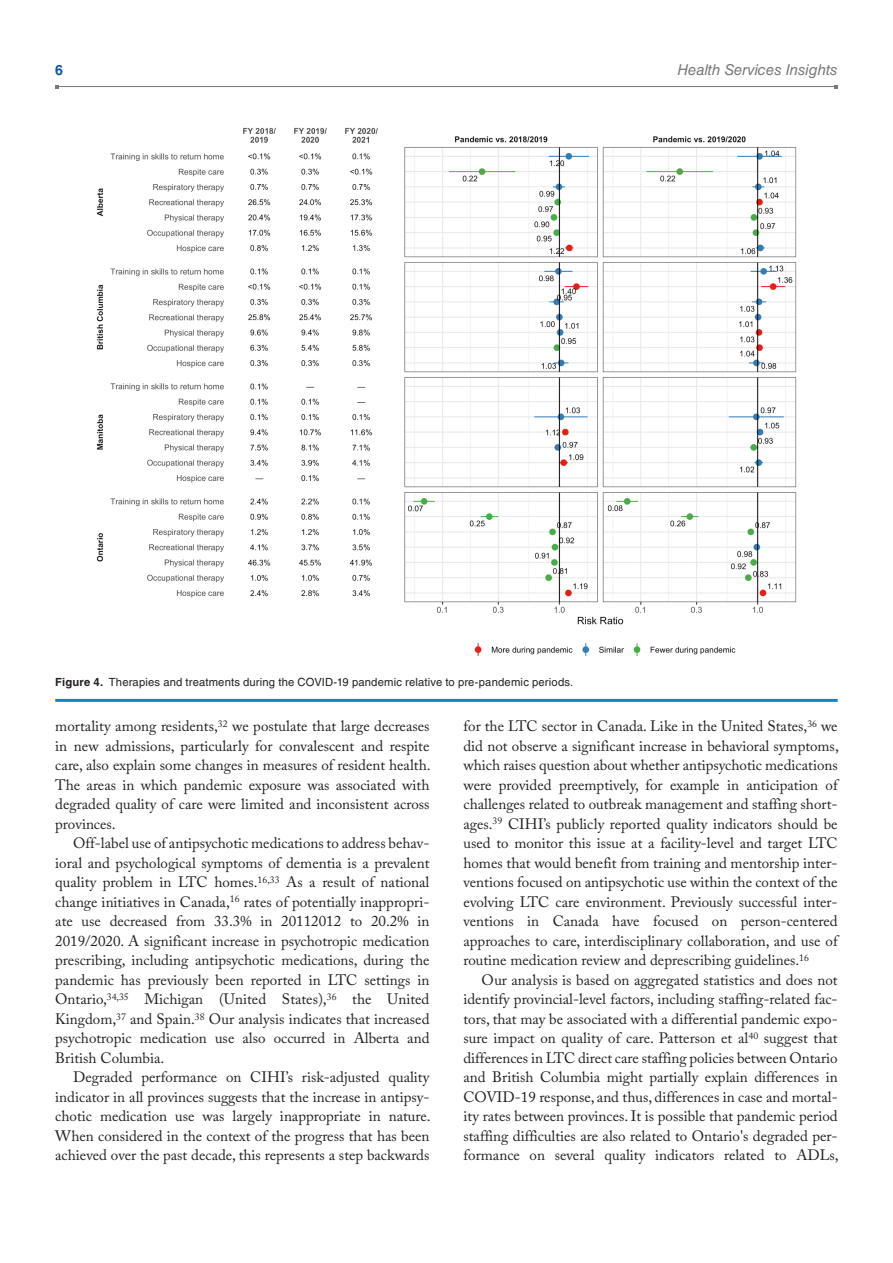
<style>
.page{position:relative;width:893px;height:1263px;background:#fff}
.page>*{position:absolute;margin:0;border:0;box-sizing:border-box;transform-origin:0 0}
.t1{font:15px/19.5px "Adobe Caslon Pro";color:#231f20;text-align:justify}
.t2{font:italic 15px "Helvetica LT Std";letter-spacing:-.005em;color:#76787b}
.t3{font:700 14.25px "Helvetica LT Std";color:#1055a4}
.t4{font:11.25px "Helvetica LT Std";letter-spacing:.015em;color:#231f20}
.s1{font-weight:700}
</style>
<div class="page">
<hr style="left:57px;top:86px;width:779px;height:1px;background:#76787b">
<hr style="left:55px;top:699px;width:783px;height:3px;background:#1582c5">
<img style="left:96px;top:127px;width:701px;height:530px">
<p class="t3" style="left:55px;top:61px;width:9px">6</p>
<p class="t2" style="left:677px;top:61px;width:162px">Health Services Insights</p>
<p class="t4" style="left:55px;top:676px;width:520px"><span class="s1">Figure 4.</span> Therapies and treatments during the COVID-19 pandemic relative to pre-pandemic periods.</p>
<p class="t1" style="left:55px;top:716px;width:377px">mortality among residents,<sup>32</sup> we postulate that large decreases in new admissions, particularly for convalescent and respite care, also explain some changes in measures of resident health.<br>The areas in which pandemic exposure was associated with degraded quality of care were limited and inconsistent across provinces.</p>
<p class="t1" style="left:55px;top:833px;width:376px;text-indent:18px">Off-label use of antipsychotic medications to address behav&shy;ioral and psychological symptoms of dementia is a prevalent quality problem in LTC homes.<sup>16,33</sup> As a result of national change initiatives in Canada,<sup>16</sup> rates of potentially inappropri&shy;ate use decreased from 33.3% in 20112012 to 20.2% in 2019/2020. A significant increase in psychotropic medication prescribing, including antipsychotic medications, during the pandemic has previously been reported in LTC settings in Ontario,<sup>34,35</sup> Michigan (United States),<sup>36</sup> the United Kingdom,<sup>37</sup> and Spain.<sup>38</sup> Our analysis indicates that increased psychotropic medication use also occurred in Alberta and British Columbia.</p>
<p class="t1" style="left:55px;top:1067px;width:377px;text-indent:18px">Degraded performance on CIHI’s risk-adjusted quality indicator in all provinces suggests that the increase in antipsy&shy;chotic medication use was largely inappropriate in nature.<br>When considered in the context of the progress that has been achieved over the past decade, this represents a step backwards</p>
<p class="t1" style="left:463px;top:716px;width:377px">for the LTC sector in Canada. Like in the United States,<sup>36</sup> we did not observe a significant increase in behavioral symptoms, which raises question about whether antipsychotic medications were provided preemptively, for example in anticipation of challenges related to outbreak management and staffing short&shy;ages.<sup>39</sup> CIHI’s publicly reported quality indicators should be used to monitor this issue at a facility-level and target LTC homes that would benefit from training and mentorship inter&shy;ventions focused on antipsychotic use within the context of the evolving LTC care environment. Previously successful inter&shy;ventions in Canada have focused on person-centered approaches to care, interdisciplinary collaboration, and use of routine medication review and deprescribing guidelines.<sup>16</sup></p>
<p class="t1" style="left:463px;top:970px;width:377px;text-indent:18px">Our analysis is based on aggregated statistics and does not identify provincial-level factors, including staffing-related fac&shy;tors, that may be associated with a differential pandemic expo&shy;sure impact on quality of care. Patterson et al<sup>40</sup> suggest that differences in LTC direct care staffing policies between Ontario and British Columbia might partially explain differences in COVID-19 response, and thus, differences in case and mortal&shy;ity rates between provinces. It is possible that pandemic period staffing difficulties are also related to Ontario's degraded per&shy;formance on several quality indicators related to ADLs,</p>
</div>
